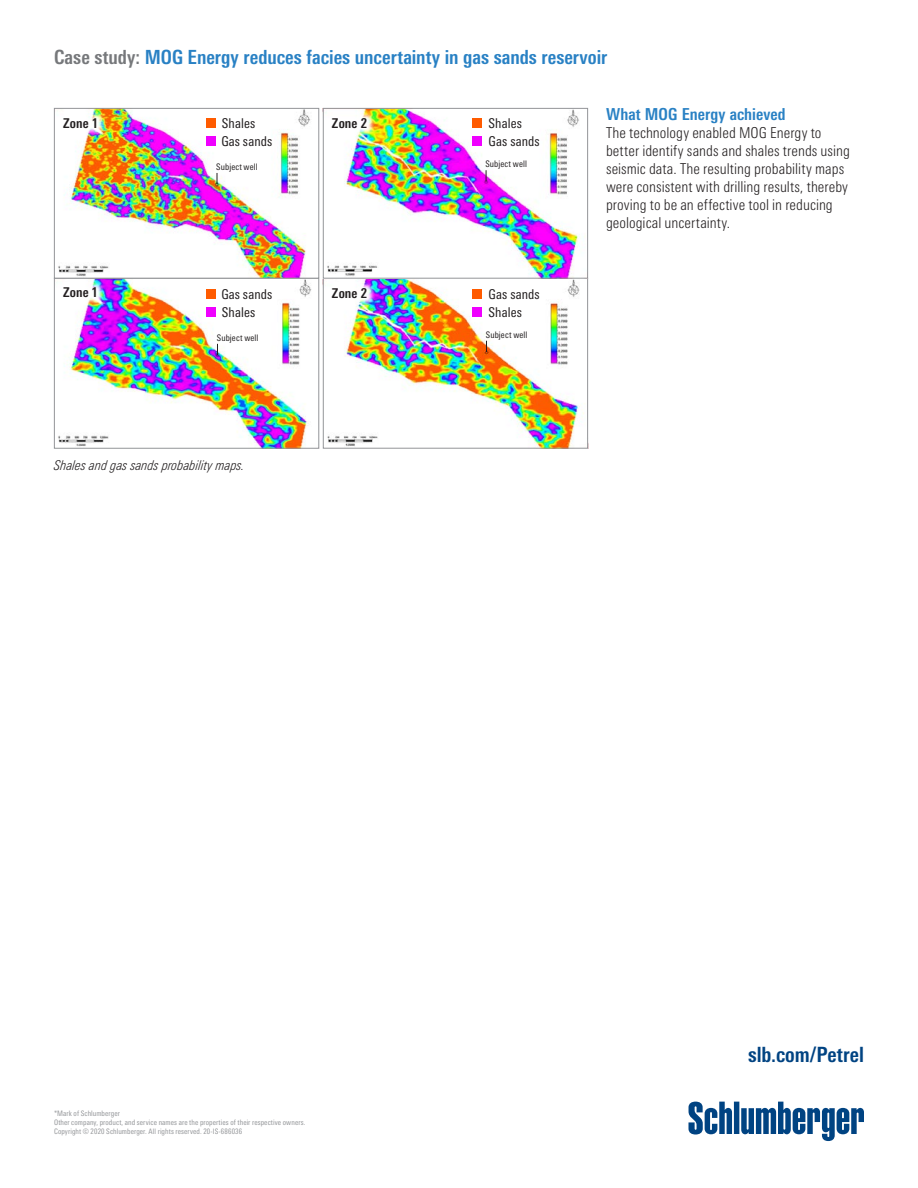
<style>
.page{position:relative;width:918px;height:1188px;background:#fff}
.page>*{position:absolute;margin:0;border:0;box-sizing:border-box;transform-origin:0 0}
.URL{font:700 condensed 21px "Univers Next Pro";color:#004382}
.Case_Study{font:700 condensed 19.5px "Univers Next Pro";color:#2981c4}
.Body_Head{font:700 condensed 16.5px "Univers Next Pro";letter-spacing:.005em;color:#2981c4}
.Body_Text{font:300 condensed 15px/18px "Univers Next Pro";letter-spacing:.005em;color:#231f20}
.Chart_Text{font:condensed 13.5px "Univers Next Pro";letter-spacing:.01em;color:#231f20}
.t1{font:italic 300 condensed 13.5px "Univers Next Pro";letter-spacing:.005em;color:#231f20}
.Chart_Text-2{font:700 condensed 13.5px "Univers Next Pro";letter-spacing:.01em;color:#231f20}
.Chart_Text-3{font:condensed 9px "Univers Next Pro";letter-spacing:.015em;color:#231f20}
.Boilerplate__docket{font:condensed 7.5px "Univers Next Pro";letter-spacing:.01em;color:#939598}
.s1{color:#76787b}
</style>
<div class="page">
<svg style="left:688px;top:1102px;width:176px;height:39px"></svg>
<img style="left:58px;top:110px;width:254px;height:337px">
<div style="left:54px;top:108px;width:265px;height:171px;border:1px solid #939598"></div>
<svg style="left:58px;top:111px;width:47px;height:25px"></svg>
<div style="left:206px;top:118px;width:10px;height:10px;background:#ff5b00"></div>
<div style="left:206px;top:136px;width:10px;height:10px;background:#ef00ff"></div>
<div style="left:54px;top:278px;width:265px;height:171px;border:1px solid #939598"></div>
<svg style="left:58px;top:281px;width:47px;height:25px"></svg>
<div style="left:206px;top:289px;width:10px;height:10px;background:#ff5b00"></div>
<div style="left:206px;top:307px;width:10px;height:10px;background:#ef00ff"></div>
<img style="left:327px;top:110px;width:258px;height:337px">
<div style="left:323px;top:278px;width:265px;height:171px;border:1px solid #939598"></div>
<div style="left:472px;top:289px;width:10px;height:10px;background:#ff5b00"></div>
<div style="left:472px;top:307px;width:10px;height:10px;background:#ef00ff"></div>
<svg style="left:327px;top:281px;width:48px;height:25px"></svg>
<div style="left:323px;top:108px;width:265px;height:171px;border:1px solid #939598"></div>
<div style="left:472px;top:118px;width:10px;height:10px;background:#ff5b00"></div>
<div style="left:472px;top:136px;width:10px;height:10px;background:#ef00ff"></div>
<svg style="left:327px;top:111px;width:48px;height:25px"></svg>
<svg style="left:486px;top:170px;width:1px;height:12px"></svg>
<p class="Case_Study" style="left:54px;top:46px;width:555px"><span class="s1">Case study:</span> MOG Energy reduces facies uncertainty in gas sands reservoir</p>
<p class="Chart_Text-2" style="left:63px;top:115px;width:37px">Zone 1</p>
<p class="Chart_Text" style="left:222px;top:115px;width:35px">Shales</p>
<p class="Chart_Text" style="left:221px;top:133px;width:53px">Gas sands</p>
<p class="Chart_Text-3" style="left:216px;top:162px;width:43px">Subject well</p>
<p class="Chart_Text-2" style="left:63px;top:284px;width:36px">Zone 1</p>
<p class="Chart_Text" style="left:221px;top:286px;width:53px">Gas sands</p>
<p class="Chart_Text" style="left:222px;top:304px;width:35px">Shales</p>
<p class="Chart_Text-3" style="left:217px;top:333px;width:43px">Subject well</p>
<p class="t1" style="left:54px;top:458px;width:192px">Shales and gas sands probability maps.</p>
<p class="Chart_Text-2" style="left:332px;top:115px;width:37px">Zone 2</p>
<p class="Chart_Text-2" style="left:332px;top:285px;width:37px">Zone 2</p>
<p class="Chart_Text" style="left:489px;top:115px;width:35px">Shales</p>
<p class="Chart_Text" style="left:489px;top:133px;width:53px">Gas sands</p>
<p class="Chart_Text-3" style="left:485px;top:159px;width:43px">Subject well</p>
<p class="Chart_Text" style="left:489px;top:286px;width:53px">Gas sands</p>
<p class="Chart_Text" style="left:489px;top:304px;width:35px">Shales</p>
<p class="Chart_Text-3" style="left:486px;top:329px;width:43px">Subject well</p>
<p class="Body_Head" style="left:606px;top:105px;width:181px">What MOG Energy achieved</p>
<p class="Body_Text" style="left:606px;top:124px;width:246px">The technology enabled MOG Energy to better identify sands and shales trends using seismic data. The resulting probability maps were consistent with drilling results, thereby proving to be an effective tool in reducing geological uncertainty.</p>
<p class="Boilerplate__docket" style="left:54px;top:1109px;width:67px">*Mark of Schlumberger</p>
<p class="Boilerplate__docket" style="left:54px;top:1118px;width:253px">Other company, product, and service names are the properties of their respective owners.</p>
<p class="Boilerplate__docket" style="left:54px;top:1127px;width:190px">Copyright © 2020 Schlumberger. All rights reserved. 20-IS-686036</p>
<p class="URL" style="left:748px;top:1042px;width:117px">slb.com/Petrel</p>
</div>
